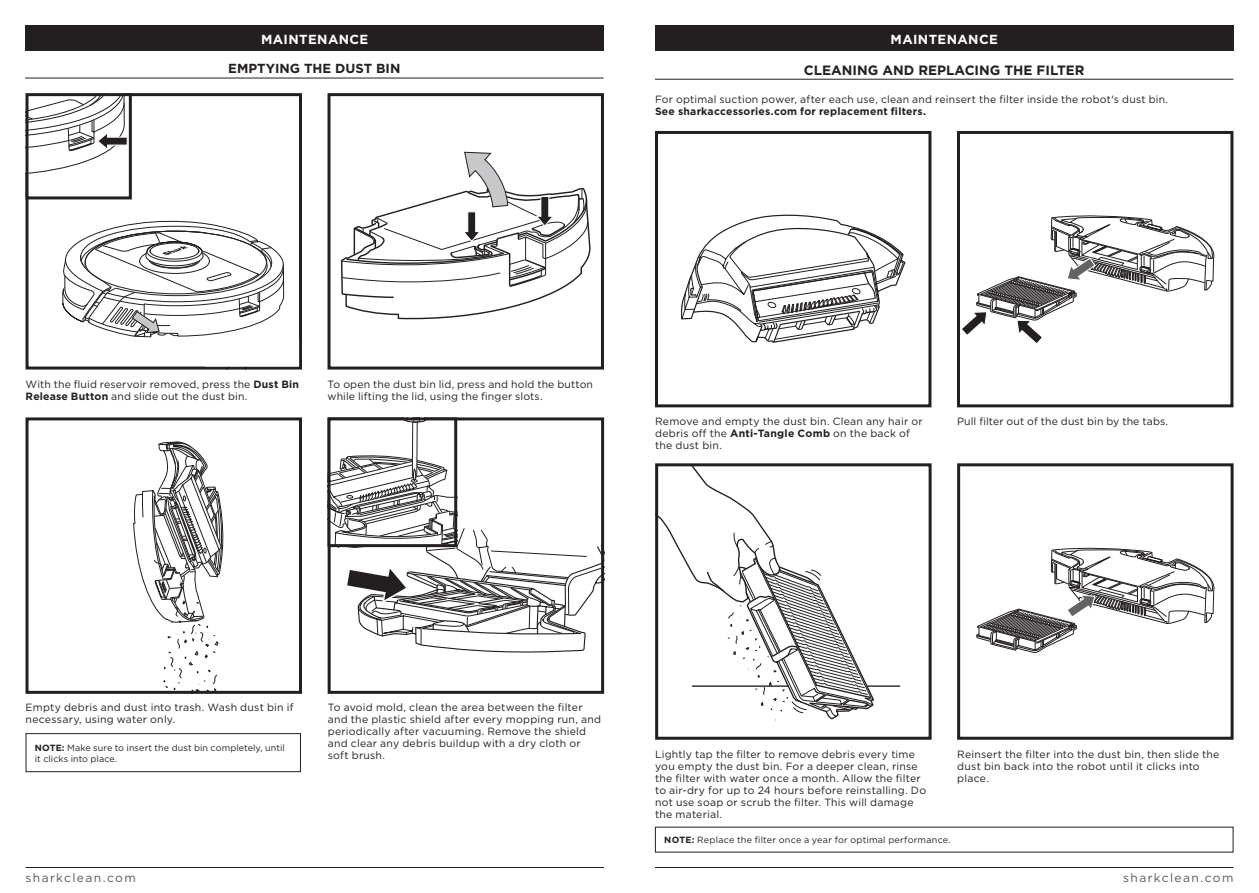
<style>
.page{position:relative;width:1259px;height:893px;background:#fff}
.page>*{position:absolute;margin:0;border:0;box-sizing:border-box;transform-origin:0 0}
.t1{font:700 13.5px "Gotham";color:#231f20}
.t2{font:700 13.2px "Gotham";letter-spacing:.03em;color:#fff}
.t3{font:700 13.2px "Gotham";color:#231f20}
.t4{font:12px "Gotham";letter-spacing:.115em;color:#57585a}
.t5{font:10.5px/12px "Gotham";letter-spacing:.02em;color:#231f20}
.t6{font:700 10.5px "Gotham";letter-spacing:.025em;color:#231f20}
.t7{font:9px/10.5px "Gotham";letter-spacing:.015em;color:#231f20}
.s1{font-weight:700}
</style>
<div class="page">
<hr style="left:655px;top:867px;width:578px;height:1px;background:#231f20">
<hr style="left:26px;top:867px;width:578px;height:1px;background:#231f20">
<div style="left:26px;top:93px;width:276px;height:277px;border:3px solid #231f20"></div>
<div style="left:327px;top:93px;width:277px;height:277px;border:3px solid #231f20"></div>
<svg style="left:133px;top:442px;width:90px;height:248px"></svg>
<div style="left:26px;top:417px;width:276px;height:277px;border:3px solid #231f20"></div>
<div style="left:26px;top:93px;width:106px;height:106px;border:3px solid #231f20"></div>
<svg style="left:26px;top:93px;width:102px;height:84px"></svg>
<div style="left:26px;top:26px;width:578px;height:25px;background:#231f20"></div>
<hr style="left:25px;top:78px;width:578px;height:1px;background:#231f20">
<svg style="left:341px;top:151px;width:249px;height:168px"></svg>
<div style="left:26px;top:733px;width:275px;height:39px;border:1px solid #231f20"></div>
<svg style="left:327px;top:417px;width:277px;height:236px"></svg>
<hr style="left:867px;top:685px;width:32px;height:2px;background:#231f20">
<svg style="left:659px;top:467px;width:216px;height:253px"></svg>
<div style="left:655px;top:463px;width:276px;height:277px;border:3px solid #231f20"></div>
<div style="left:655px;top:26px;width:578px;height:25px;background:#231f20"></div>
<hr style="left:655px;top:79px;width:578px;height:1px;background:#231f20">
<svg style="left:681px;top:215px;width:224px;height:128px"></svg>
<div style="left:655px;top:131px;width:276px;height:276px;border:3px solid #231f20"></div>
<div style="left:957px;top:131px;width:276px;height:276px;border:3px solid #231f20"></div>
<div style="left:957px;top:463px;width:276px;height:277px;border:3px solid #231f20"></div>
<svg style="left:976px;top:548px;width:238px;height:105px"></svg>
<svg style="left:960px;top:215px;width:254px;height:130px"></svg>
<svg style="left:62px;top:221px;width:240px;height:149px"></svg>
<p class="t2" style="left:261px;top:30px;width:109px">MAINTENANCE</p>
<p class="t3" style="left:228px;top:60px;width:174px">EMPTYING THE DUST BIN</p>
<p class="t2" style="left:890px;top:30px;width:109px">MAINTENANCE</p>
<p class="t1" style="left:804px;top:61px;width:282px">CLEANING AND REPLACING THE FILTER</p>
<p class="t5" style="left:655px;top:93px;width:514px">For optimal suction power, after each use, clean and reinsert the filter inside the robot's dust bin.</p>
<p class="t6" style="left:655px;top:105px;width:273px">See sharkaccessories.com for replacement filters.</p>
<p class="t5" style="left:26px;top:378px;width:275px">With the fluid reservoir removed, press the <span class="s1">Dust Bin<br>Release Button</span> and slide out the dust bin.</p>
<p class="t5" style="left:328px;top:378px;width:267px">To open the dust bin lid, press and hold the button while lifting the lid, using the finger slots.</p>
<p class="t5" style="left:655px;top:415px;width:269px">Remove and empty the dust bin. Clean any hair or debris off the <span class="s1">Anti-Tangle Comb</span> on the back of the dust bin.</p>
<p class="t5" style="left:957px;top:415px;width:212px">Pull filter out of the dust bin by the tabs.</p>
<p class="t5" style="left:26px;top:701px;width:269px">Empty debris and dust into trash. Wash dust bin if necessary, using water only.</p>
<p class="t7" style="left:35px;top:742px;width:251px"><span class="s1">NOTE:</span> Make sure to insert the dust bin completely, until it clicks into place.</p>
<p class="t5" style="left:328px;top:701px;width:275px">To avoid mold, clean the area between the filter and the plastic shield after every mopping run, and periodically after vacuuming. Remove the shield and clear any debris buildup with a dry cloth or soft brush.</p>
<p class="t5" style="left:655px;top:748px;width:272px">Lightly tap the filter to remove debris every time you empty the dust bin. For a deeper clean, rinse the filter with water once a month. Allow the filter to air-dry for up to 24 hours before reinstalling. Do not use soap or scrub the filter. This will damage the material.</p>
<p class="t5" style="left:957px;top:748px;width:264px">Reinsert the filter into the dust bin, then slide the dust bin back into the robot until it clicks into place.</p>
<p class="t7" style="left:664px;top:835px;width:288px"><span class="s1">NOTE:</span> Replace the filter once a year for optimal performance.</p>
<p class="t4" style="left:26px;top:870px;width:112px">sharkclean.com</p>
<p class="t4" style="left:1123px;top:870px;width:112px">sharkclean.com</p>
</div>
